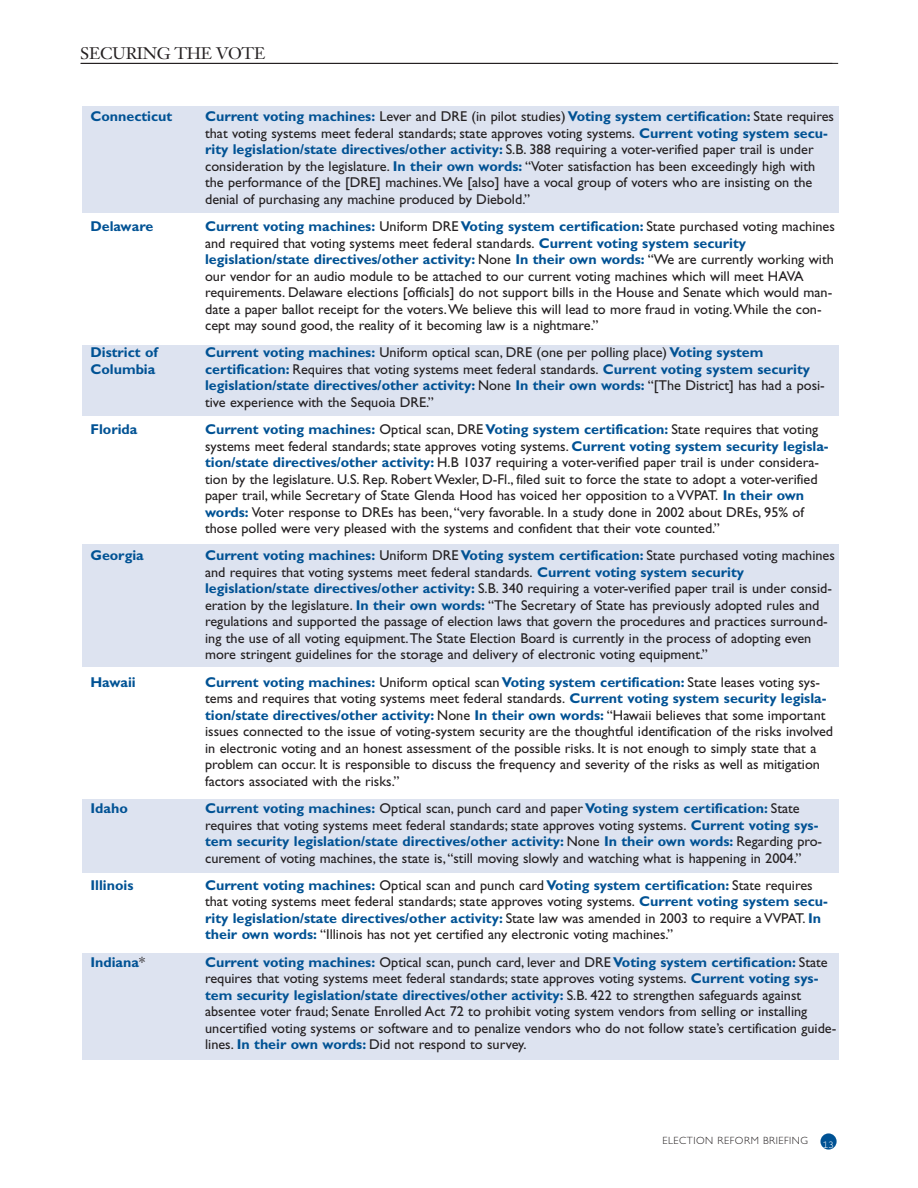
<style>
.page{position:relative;width:918px;height:1188px;background:#fff}
.page>*{position:absolute;margin:0;border:0;box-sizing:border-box;transform-origin:0 0}
.t1{font:16.5px "Janson Text";letter-spacing:-.02em;color:#231f20}
.t2{font:14.25px/16.5px "Gill Sans";color:#231f20}
.t3{font:700 14.25px "Gill Sans";color:#005294}
.t4{font:300 10.5px "Gill Sans";letter-spacing:.05em;color:#231f20}
.t5{font:10.5px "Courier";color:#fff}
.s1{font-weight:700;color:#005294}
.s2{font-weight:400;color:#231f20}
</style>
<div class="page">
<div style="left:82px;top:106px;width:756px;height:107px;background:#dde3f0"></div>
<div style="left:82px;top:345px;width:756px;height:70px;background:#dde3f0"></div>
<div style="left:82px;top:544px;width:756px;height:123px;background:#dde3f0"></div>
<div style="left:82px;top:799px;width:756px;height:74px;background:#dde3f0"></div>
<div style="left:82px;top:954px;width:756px;height:106px;background:#dde3f0"></div>
<hr style="left:81px;top:63px;width:757px;height:1px;background:#231f20">
<div style="left:820px;top:1133px;width:17px;height:17px;background:#005294;border-radius:50%"></div>
<p class="t1" style="left:80px;top:47px;width:187px">SECURING THE VOTE</p>
<p class="t3" style="left:90px;top:111px;width:83px">Connecticut</p>
<p class="t2" style="left:205px;top:110px;width:631px"><span class="s1">Current voting machines:</span> Lever and DRE (in pilot studies) <span class="s1">Voting system certification:</span> State requires that voting systems meet federal standards; state approves voting systems. <span class="s1">Current voting system secu&shy;rity legislation/state directives/other activity:</span> S.B. 388 requiring a voter-verified paper trail is under consideration by the legislature. <span class="s1">In their own words:</span> “Voter satisfaction has been exceedingly high with the performance of the [DRE] machines.We [also] have a vocal group of voters who are insisting on the denial of purchasing any machine produced by Diebold.”</p>
<p class="t3" style="left:90px;top:221px;width:64px">Delaware</p>
<p class="t2" style="left:205px;top:219px;width:631px"><span class="s1">Current voting machines:</span> Uniform DRE <span class="s1">Voting system certification:</span> State purchased voting machines and required that voting systems meet federal standards. <span class="s1">Current voting system security legislation/state directives/other activity:</span> None <span class="s1">In their own words:</span> “We are currently working with our vendor for an audio module to be attached to our current voting machines which will meet HAVA requirements. Delaware elections [officials] do not support bills in the House and Senate which would man&shy;date a paper ballot receipt for the voters.We believe this will lead to more fraud in voting.While the con&shy;cept may sound good, the reality of it becoming law is a nightmare.”</p>
<p class="t3" style="left:90px;top:347px;width:69px">District of</p>
<p class="t2" style="left:205px;top:346px;width:560px"><span class="s1">Current voting machines:</span> Uniform optical scan, DRE (one per polling place) <span class="s1">Voting system</span></p>
<p class="t3" style="left:90px;top:364px;width:67px">Columbia</p>
<p class="t2" style="left:205px;top:362px;width:621px"><span class="s1">certification:</span> Requires that voting systems meet federal standards. <span class="s1">Current voting system security legislation/state directives/other activity:</span> None <span class="s1">In their own words:</span> “[The District] has had a posi&shy;tive experience with the Sequoia DRE.”</p>
<p class="t3" style="left:90px;top:424px;width:49px">Florida</p>
<p class="t2" style="left:205px;top:422px;width:625px"><span class="s1">Current voting machines:</span> Optical scan, DRE <span class="s1">Voting system certification:</span> State requires that voting systems meet federal standards; state approves voting systems. <span class="s1">Current voting system security legisla&shy;tion/state directives/other activity:</span> H.B 1037 requiring a voter-verified paper trail is under considera&shy;tion by the legislature. U.S. Rep. Robert Wexler, D-Fl., filed suit to force the state to adopt a voter-verified paper trail, while Secretary of State Glenda Hood has voiced her opposition to a VVPAT. <span class="s1">In their own words:</span> Voter response to DREs has been,“very favorable. In a study done in 2002 about DREs, 95% of those polled were very pleased with the systems and confident that their vote counted.”</p>
<p class="t3" style="left:90px;top:550px;width:55px">Georgia</p>
<p class="t2" style="left:205px;top:549px;width:631px"><span class="s1">Current voting machines:</span> Uniform DRE <span class="s1">Voting system certification:</span> State purchased voting machines and requires that voting systems meet federal standards. <span class="s1">Current voting system security legislation/state directives/other activity:</span> S.B. 340 requiring a voter-verified paper trail is under consid&shy;eration by the legislature. <span class="s1">In their own words:</span> “The Secretary of State has previously adopted rules and regulations and supported the passage of election laws that govern the procedures and practices surround&shy;ing the use of all voting equipment.The State Election Board is currently in the process of adopting even more stringent guidelines for the storage and delivery of electronic voting equipment.”</p>
<p class="t3" style="left:90px;top:677px;width:47px">Hawaii</p>
<p class="t2" style="left:205px;top:675px;width:630px"><span class="s1">Current voting machines:</span> Uniform optical scan <span class="s1">Voting system certification:</span> State leases voting sys&shy;tems and requires that voting systems meet federal standards. <span class="s1">Current voting system security legisla&shy;tion/state directives/other activity:</span> None <span class="s1">In their own words:</span> “Hawaii believes that some important issues connected to the issue of voting-system security are the thoughtful identification of the risks involved in electronic voting and an honest assessment of the possible risks. It is not enough to simply state that a problem can occur. It is responsible to discuss the frequency and severity of the risks as well as mitigation factors associated with the risks.”</p>
<p class="t3" style="left:90px;top:803px;width:39px">Idaho</p>
<p class="t2" style="left:205px;top:801px;width:619px"><span class="s1">Current voting machines:</span> Optical scan, punch card and paper <span class="s1">Voting system certification:</span> State requires that voting systems meet federal standards; state approves voting systems. <span class="s1">Current voting sys&shy;tem security legislation/state directives/other activity:</span> None <span class="s1">In their own words:</span> Regarding pro&shy;curement of voting machines, the state is,“still moving slowly and watching what is happening in 2004.”</p>
<p class="t3" style="left:90px;top:880px;width:45px">Illinois</p>
<p class="t2" style="left:205px;top:878px;width:624px"><span class="s1">Current voting machines:</span> Optical scan and punch card <span class="s1">Voting system certification:</span> State requires that voting systems meet federal standards; state approves voting systems. <span class="s1">Current voting system secu&shy;rity legislation/state directives/other activity:</span> State law was amended in 2003 to require a VVPAT. <span class="s1">In their own words:</span> “Illinois has not yet certified any electronic voting machines.”</p>
<p class="t3" style="left:90px;top:956px;width:56px">Indiana<span class="s2">*</span></p>
<p class="t2" style="left:205px;top:955px;width:633px"><span class="s1">Current voting machines:</span> Optical scan, punch card, lever and DRE <span class="s1">Voting system certification:</span> State requires that voting systems meet federal standards; state approves voting systems. <span class="s1">Current voting sys&shy;tem security legislation/state directives/other activity:</span> S.B. 422 to strengthen safeguards against absentee voter fraud; Senate Enrolled Act 72 to prohibit voting system vendors from selling or installing uncertified voting systems or software and to penalize vendors who do not follow state’s certification guide&shy;lines. <span class="s1">In their own words:</span> Did not respond to survey.</p>
<p class="t4" style="left:662px;top:1137px;width:147px">ELECTION REFORM BRIEFING</p>
<p class="t5" style="left:822px;top:1142px;width:13px">13</p>
</div>
